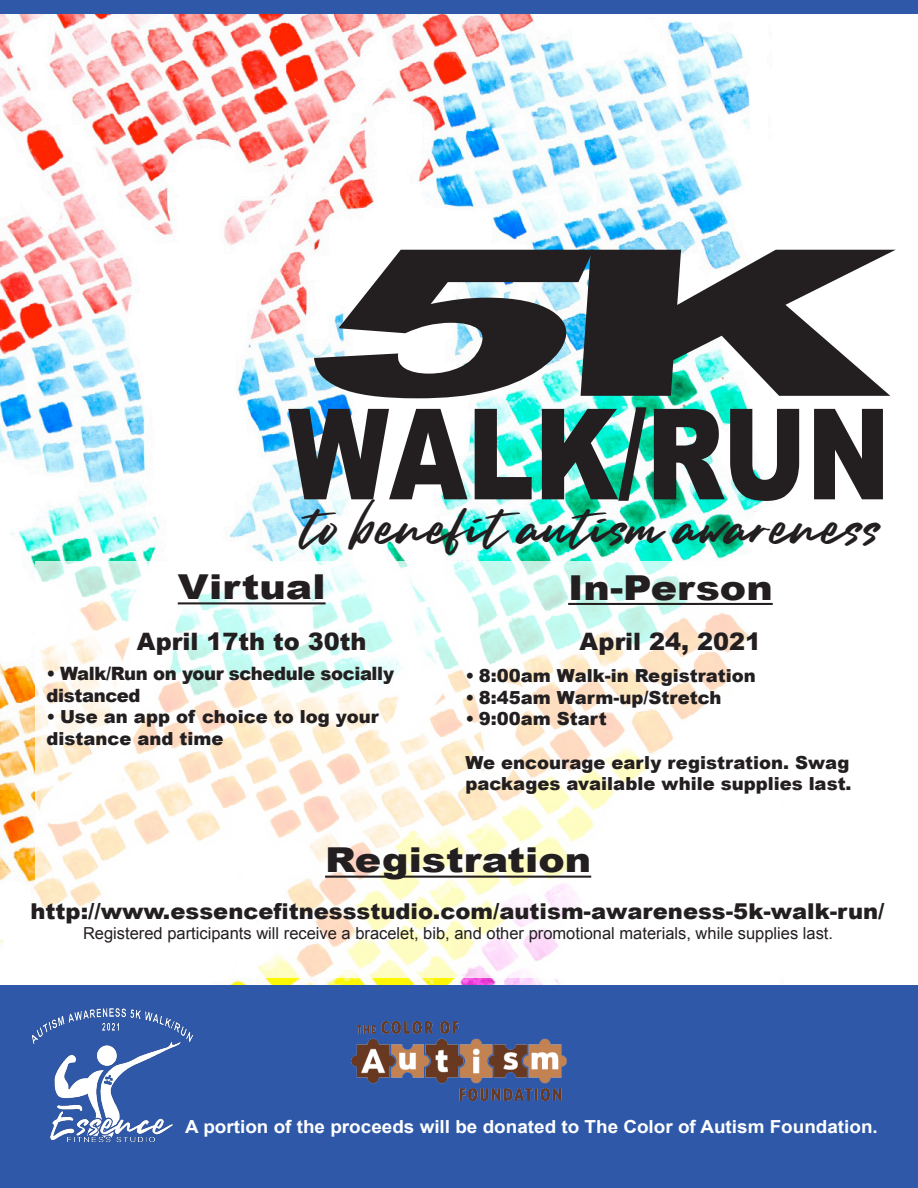
<style>
.page{position:relative;width:918px;height:1188px;background:#fff}
.page>*{position:absolute;margin:0;border:0;box-sizing:border-box;transform-origin:0 0}
.t1{font:italic 900 204.15px "Arial";color:#231f20;scale:2 1}
.t2{font:900 204.15px "Arial";color:#231f20;scale:2 1}
.t3{font:900 126.3px "Arial";color:#231f20;scale:.8 1}
.t4{font:36px "Smooth Fantasy";color:#231f20}
.Headline{font:900 34.35px "Arial";color:#231f20;scale:1.15 1}
.Paragraph_Style_1{font:900 24px "Arial";color:#231f20}
.t5{font:900 21.9px "Arial";color:#231f20;scale:1.04 1}
.t6{font:900 18.3px/21.6px "Arial";letter-spacing:-.02em;color:#231f20}
.Paragraph_Style_1-2{font:900 18px/21.6px "Arial";color:#231f20}
.t7{font:700 18px "Arial";color:#fff;scale:1.05 1}
.t8{font:16.5px "Arial";color:#231f20}
</style>
<div class="page">
<img style="left:0;top:14px;width:914px;height:972px">
<div style="left:0;top:986px;width:918px;height:202px;background:#2f59a8"></div>
<svg style="left:36px;top:561px;width:853px;height:417px"></svg>
<img style="left:31px;top:1008px;width:162px;height:134px">
<img style="left:351px;top:1022px;width:216px;height:79px">
<div style="left:0;top:0;width:918px;height:14px;background:#2f59a8"></div>
<hr style="left:178px;top:602px;width:148px;height:2px;background:#231f20">
<hr style="left:568px;top:603px;width:205px;height:2px;background:#231f20">
<hr style="left:325px;top:876px;width:266px;height:2px;background:#231f20">
<p class="t1" style="left:283px;top:175px;width:204px">5</p>
<p class="t3" style="left:288px;top:363px;width:754px">WALK/RUN</p>
<p class="t2" style="left:550px;top:175px;width:181px">K</p>
<p class="t4" style="left:302px;top:520px;width:581px">to benefit autism awareness</p>
<p class="Headline" style="left:178px;top:562px;width:130px">Virtual</p>
<p class="Paragraph_Style_1" style="left:137px;top:624px;width:231px">April 17th to 30th</p>
<p class="t6" style="left:46px;top:662px;width:349px">• Walk/Run on your schedule socially distanced</p>
<p class="Paragraph_Style_1-2" style="left:46px;top:706px;width:334px">• Use an app of choice to log your distance and time</p>
<p class="Headline" style="left:568px;top:562px;width:179px">In-Person</p>
<p class="Paragraph_Style_1" style="left:580px;top:624px;width:183px">April 24, 2021</p>
<p class="Paragraph_Style_1-2" style="left:465px;top:664px;width:292px">• 8:00am Walk-in Registration</p>
<p class="Paragraph_Style_1-2" style="left:465px;top:686px;width:258px">• 8:45am Warm-up/Stretch</p>
<p class="Paragraph_Style_1-2" style="left:465px;top:708px;width:143px">• 9:00am Start</p>
<p class="Paragraph_Style_1-2" style="left:465px;top:751px;width:388px">We encourage early registration. Swag packages available while supplies last.</p>
<p class="Headline" style="left:325px;top:835px;width:233px">Registration</p>
<p class="t5" style="left:30px;top:895px;width:823px">http://www.essencefitnessstudio.com/autism-awareness-5k-walk-run/</p>
<p class="t8" style="left:83px;top:922px;width:752px">Registered participants will receive a bracelet, bib, and other promotional materials, while supplies last.</p>
<p class="t7" style="left:185px;top:1115px;width:661px">A portion of the proceeds will be donated to The Color of Autism Foundation.</p>
</div>
